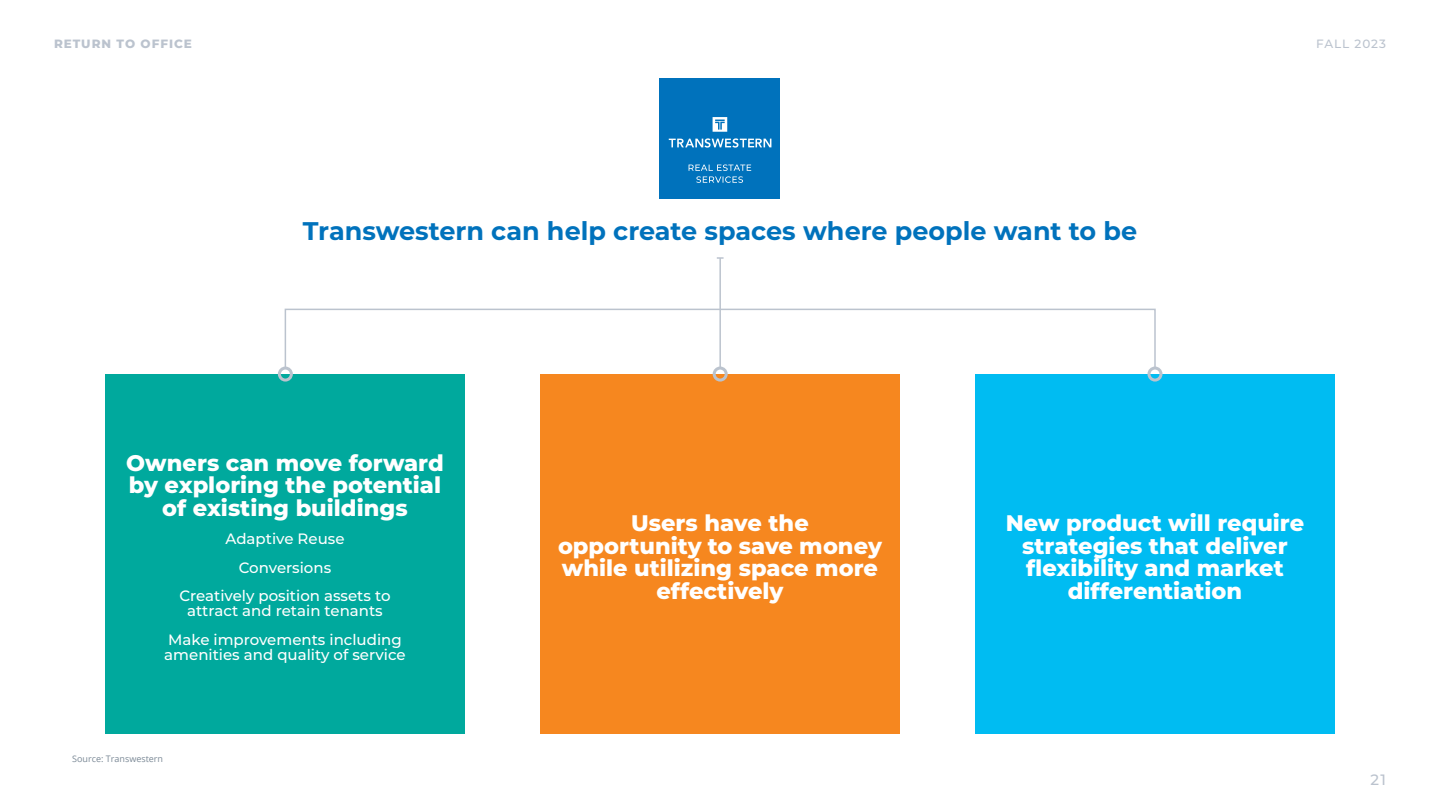
<style>
.page{position:relative;width:1440px;height:810px;background:#fff}
.page>*{position:absolute;margin:0;border:0;box-sizing:border-box;transform-origin:0 0}
.t1{font:700 25.5px "Montserrat";color:#0072bc}
.t2{font:800 22.5px/22.5px "Montserrat";color:#fff;text-align:center}
.t3{font:500 15px/28.5px "Montserrat";color:#fff;text-align:center}
.t4{font:500 15px "Montserrat";color:#bbc3ce}
.t5{font:800 12px "Montserrat";letter-spacing:.08em;color:#bbc3ce}
.t6{font:500 12px "Montserrat";letter-spacing:.08em;color:#bbc3ce}
.t7{font:9px "Open Sans";color:#7c8a97}
</style>
<div class="page">
<div style="left:105px;top:374px;width:360px;height:360px;background:#00a99d"></div>
<div style="left:540px;top:374px;width:360px;height:360px;background:#f6871f"></div>
<div style="left:975px;top:374px;width:360px;height:360px;background:#00bcf2"></div>
<div style="left:660px;top:79px;width:120px;height:120px;background:#0072bc"></div>
<svg style="left:689px;top:164px;width:62px;height:19px"></svg>
<svg style="left:713px;top:117px;width:14px;height:15px"></svg>
<svg style="left:669px;top:138px;width:102px;height:10px"></svg>
<div style="left:285px;top:309px;width:871px;height:60px;border:2px solid #bbc3ce"></div>
<div style="left:1148px;top:367px;width:14px;height:15px;border:3px solid #bbc3ce;border-radius:50%"></div>
<div style="left:278px;top:367px;width:15px;height:15px;border:3px solid #bbc3ce;border-radius:50%"></div>
<hr style="left:719px;top:258px;width:2px;height:110px;background:#bbc3ce">
<svg style="left:717px;top:257px;width:7px;height:2px"></svg>
<div style="left:713px;top:367px;width:15px;height:15px;border:3px solid #bbc3ce;border-radius:50%"></div>
<p class="t5" style="left:54px;top:35px;width:139px">RETURN TO OFFICE</p>
<p class="t6" style="left:1316px;top:35px;width:71px">FALL 2023</p>
<p class="t1" style="left:303px;top:212px;width:836px">Transwestern can help create spaces where people want to be</p>
<p class="t2" style="left:126px;top:450px;width:319px">Owners can move forward by exploring the potential of existing buildings</p>
<p class="t3" style="left:179px;top:524px;width:213px">Adaptive Reuse<br>Conversions<br>Creatively position assets to</p>
<p class="t3" style="left:168px;top:596px;width:235px">attract and retain tenants<br>Make improvements including</p>
<p class="t3" style="left:164px;top:639px;width:243px">amenities and quality of service</p>
<p class="t7" style="left:72px;top:752px;width:92px">Source: Transwestern</p>
<p class="t2" style="left:558px;top:511px;width:325px">Users have the opportunity to save money while utilizing space more effectively</p>
<p class="t2" style="left:1006px;top:511px;width:300px">New product will require strategies that deliver flexibility and market differentiation</p>
<p class="t4" style="left:1371px;top:769px;width:17px">21</p>
</div>
